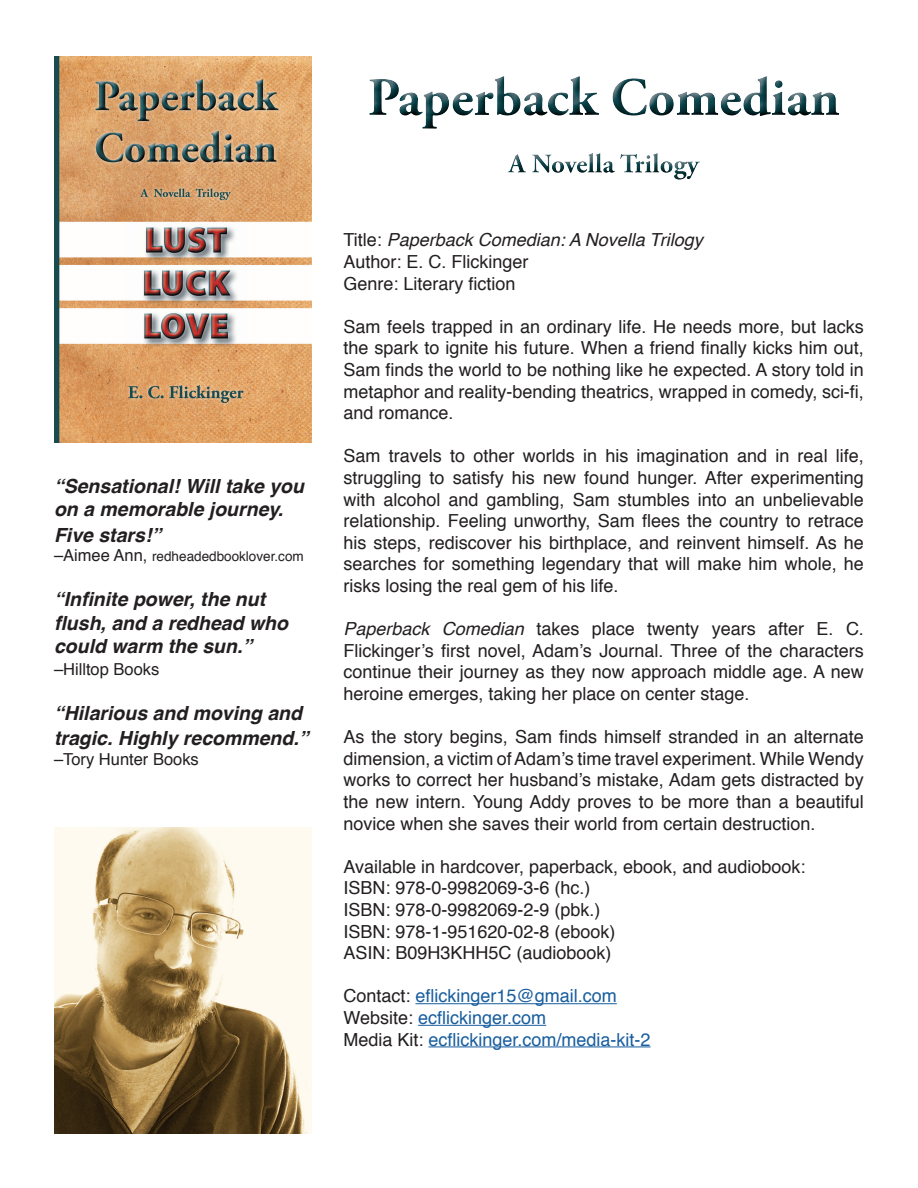
<style>
.page{position:relative;width:918px;height:1188px;background:#fff}
.page>*{position:absolute;margin:0;border:0;box-sizing:border-box;transform-origin:0 0}
.t1{font:italic 700 19.5px/23.4px "Helvetica";color:#231f20}
.t2{font:18px/21.6px "Helvetica";color:#231f20;text-align:justify}
.t3{font:18px/21.6px "Helvetica";color:#175d9e}
.t4{font:16.5px "Helvetica";color:#231f20}
.t5{font:13.5px "Helvetica";color:#231f20}
.s1{font-size:16.5px}
.s2{font-style:italic}
.s3{color:#231f20}
</style>
<div class="page">
<img style="left:54px;top:57px;width:257px;height:386px">
<img style="left:369px;top:76px;width:470px;height:53px">
<img style="left:508px;top:153px;width:192px;height:27px">
<hr style="left:415px;top:1003px;width:202px;height:1px;background:#175d9e">
<hr style="left:418px;top:1025px;width:128px;height:1px;background:#175d9e">
<hr style="left:428px;top:1046px;width:223px;height:1px;background:#175d9e">
<img style="left:54px;top:828px;width:257px;height:306px">
<p class="t1" style="left:54px;top:475px;width:252px">“Sensational! Will take you on a memorable journey.</p>
<p class="t1" style="left:54px;top:523px;width:109px">Five stars!”</p>
<p class="t5" style="left:54px;top:546px;width:251px"><span class="s1">–Aimee Ann,</span> redheadedbooklover.com</p>
<p class="t1" style="left:54px;top:588px;width:236px">“Infinite power, the nut flush, and a redhead who could warm the sun.”</p>
<p class="t4" style="left:54px;top:656px;width:107px">–Hilltop Books</p>
<p class="t1" style="left:54px;top:700px;width:256px;line-height:25.2px">“Hilarious and moving and tragic. Highly recommend.”</p>
<p class="t4" style="left:54px;top:746px;width:146px">–Tory Hunter Books</p>
<p class="t2" style="left:343px;top:230px;width:361px;text-align:left">Title: <span class="s2">Paperback Comedian: A Novella Trilogy<br></span>Author: E. C. Flickinger<br>Genre: Literary fiction</p>
<p class="t2" style="left:343px;top:316px;width:522px">Sam feels trapped in an ordinary life. He needs more, but lacks the spark to ignite his future. When a friend finally kicks him out, Sam finds the world to be nothing like he expected. A story told in metaphor and reality-bending theatrics, wrapped in comedy, sci-fi, and romance.</p>
<p class="t2" style="left:343px;top:446px;width:522px">Sam travels to other worlds in his imagination and in real life, struggling to satisfy his new found hunger. After experimenting with alcohol and gambling, Sam stumbles into an unbelievable relationship. Feeling unworthy, Sam flees the country to retrace his steps, rediscover his birthplace, and reinvent himself. As he searches for something legendary that will make him whole, he risks losing the real gem of his life.</p>
<p class="t2" style="left:343px;top:619px;width:522px"><span class="s2">Paperback Comedian</span> takes place twenty years after E. C.<br>Flickinger’s first novel, Adam’s Journal. Three of the characters continue their journey as they now approach middle age. A new heroine emerges, taking her place on center stage.</p>
<p class="t2" style="left:343px;top:727px;width:522px">As the story begins, Sam finds himself stranded in an alternate dimension, a victim of Adam’s time travel experiment. While Wendy works to correct her husband’s mistake, Adam gets distracted by the new intern. Young Addy proves to be more than a beautiful novice when she saves their world from certain destruction.</p>
<p class="t2" style="left:343px;top:856px;width:463px;text-align:left">Available in hardcover, paperback, ebook, and audiobook:<br>ISBN: 978-0-9982069-3-6 (hc.)<br>ISBN: 978-0-9982069-2-9 (pbk.)<br>ISBN: 978-1-951620-02-8 (ebook)<br>ASIN: B09H3KHH5C (audiobook)</p>
<p class="t3" style="left:343px;top:986px;width:309px"><span class="s3">Contact:</span> eflickinger15@gmail.com<br><span class="s3">Website:</span> ecflickinger.com<br><span class="s3">Media Kit:</span> ecflickinger.com/media-kit-2</p>
</div>
